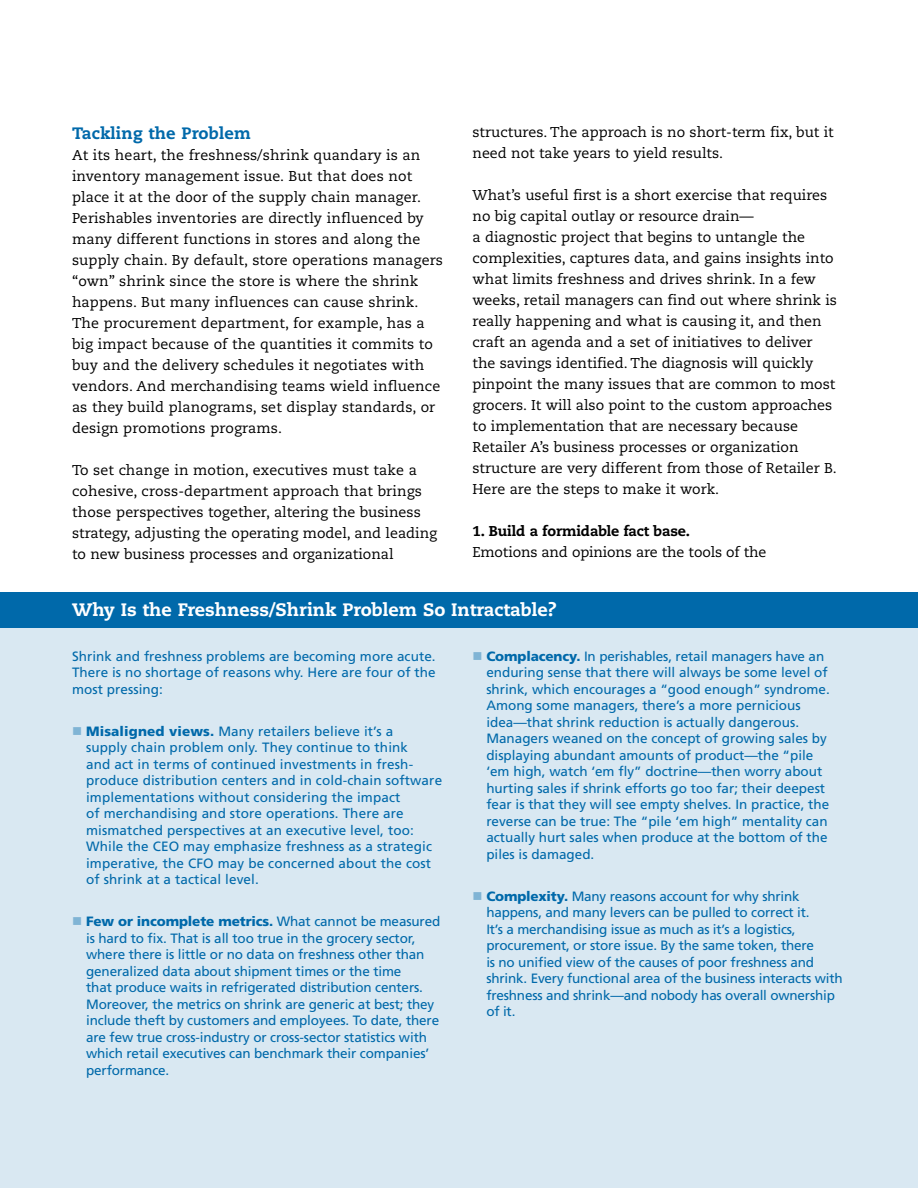
<style>
.page{position:relative;width:918px;height:1188px;background:#fff}
.page>*{position:absolute;margin:0;border:0;box-sizing:border-box;transform-origin:0 0}
.t1{font:800 18px "Caecilia";color:#fff}
.t2{font:800 16.5px "Caecilia LT Std";letter-spacing:.01em;color:#0069aa}
.t3{font:14.25px/21px "Caecilia LT Std";color:#000}
.t4{font:800 14.25px "Caecilia LT Std";letter-spacing:-.01em;color:#000}
.t5{font:13.5px/16.5px "Frutiger LT Std";color:#0069aa}
.s1{color:#80b4d5}
.s2{font-weight:900}
</style>
<div class="page">
<div style="left:0;top:622px;width:918px;height:566px;background:#d9e8f2"></div>
<div style="left:0;top:592px;width:918px;height:36px;background:#0069aa"></div>
<p class="t2" style="left:72px;top:123px;width:180px">Tackling the Problem</p>
<p class="t3" style="left:72px;top:145px;width:373px">At its heart, the freshness/shrink quandary is an inventory management issue. But that does not place it at the door of the supply chain manager.<br>Perishables inventories are directly influenced by many different functions in stores and along the supply chain. By default, store operations managers “own” shrink since the store is where the shrink happens. But many influences can cause shrink.<br>The procurement department, for example, has a big impact because of the quantities it commits to buy and the delivery schedules it negotiates with vendors. And merchandising teams wield influence as they build planograms, set display standards, or design promotions programs.</p>
<p class="t3" style="left:72px;top:460px;width:367px">To set change in motion, executives must take a cohesive, cross-department approach that brings those perspectives together, altering the business strategy, adjusting the operating model, and leading to new business processes and organizational</p>
<p class="t3" style="left:472px;top:122px;width:363px">structures. The approach is no short-term fix, but it need not take years to yield results.</p>
<p class="t3" style="left:472px;top:185px;width:366px">What’s useful first is a short exercise that requires no big capital outlay or resource drain—<br>a diagnostic project that begins to untangle the complexities, captures data, and gains insights into what limits freshness and drives shrink. In a few weeks, retail managers can find out where shrink is really happening and what is causing it, and then craft an agenda and a set of initiatives to deliver the savings identified. The diagnosis will quickly pinpoint the many issues that are common to most grocers. It will also point to the custom approaches to implementation that are necessary because Retailer A’s business processes or organization structure are very different from those of Retailer B.<br>Here are the steps to make it work.</p>
<p class="t4" style="left:472px;top:522px;width:219px">1. Build a formidable fact base.</p>
<p class="t3" style="left:472px;top:542px;width:296px">Emotions and opinions are the tools of the</p>
<h1 class="t1" style="left:72px;top:598px;width:486px">Why Is the Freshness/Shrink Problem So Intractable?</h1>
<p class="t5" style="left:72px;top:648px;width:365px;text-align:justify">Shrink and freshness problems are becoming more acute.<br>There is no shortage of reasons why. Here are four of the most pressing:</p>
<p class="t5" style="left:86px;top:723px;width:358px;text-indent:-14px"><span class="s1">■</span> <span class="s2">Misaligned views.</span> Many retailers believe it’s a<br>supply chain problem only. They continue to think<br>and act in terms of continued investments in fresh&shy;produce distribution centers and in cold-chain software implementations without considering the impact<br>of merchandising and store operations. There are mismatched perspectives at an executive level, too:<br>While the CEO may emphasize freshness as a strategic imperative, the CFO may be concerned about the cost of shrink at a tactical level.</p>
<p class="t5" style="left:86px;top:913px;width:356px;text-indent:-14px"><span class="s1">■</span> <span class="s2">Few or incomplete metrics.</span> What cannot be measured is hard to fix. That is all too true in the grocery sector, where there is little or no data on freshness other than generalized data about shipment times or the time<br>that produce waits in refrigerated distribution centers.<br>Moreover, the metrics on shrink are generic at best; they include theft by customers and employees. To date, there are few true cross-industry or cross-sector statistics with which retail executives can benchmark their companies’ performance.</p>
<p class="t5" style="left:486px;top:648px;width:345px;text-indent:-14px"><span class="s1">■</span> <span class="s2">Complacency.</span> In perishables, retail managers have an enduring sense that there will always be some level of shrink, which encourages a “good enough” syndrome.<br>Among some managers, there’s a more pernicious idea—that shrink reduction is actually dangerous.<br>Managers weaned on the concept of growing sales by displaying abundant amounts of product—the “pile ‘em high, watch ‘em fly” doctrine—then worry about hurting sales if shrink efforts go too far; their deepest fear is that they will see empty shelves. In practice, the reverse can be true: The “pile ‘em high” mentality can actually hurt sales when produce at the bottom of the piles is damaged.</p>
<p class="t5" style="left:486px;top:888px;width:358px;text-indent:-14px"><span class="s1">■</span> <span class="s2">Complexity.</span> Many reasons account for why shrink happens, and many levers can be pulled to correct it.<br>It’s a merchandising issue as much as it’s a logistics, procurement, or store issue. By the same token, there<br>is no unified view of the causes of poor freshness and shrink. Every functional area of the business interacts with freshness and shrink—and nobody has overall ownership of it.</p>
</div>
